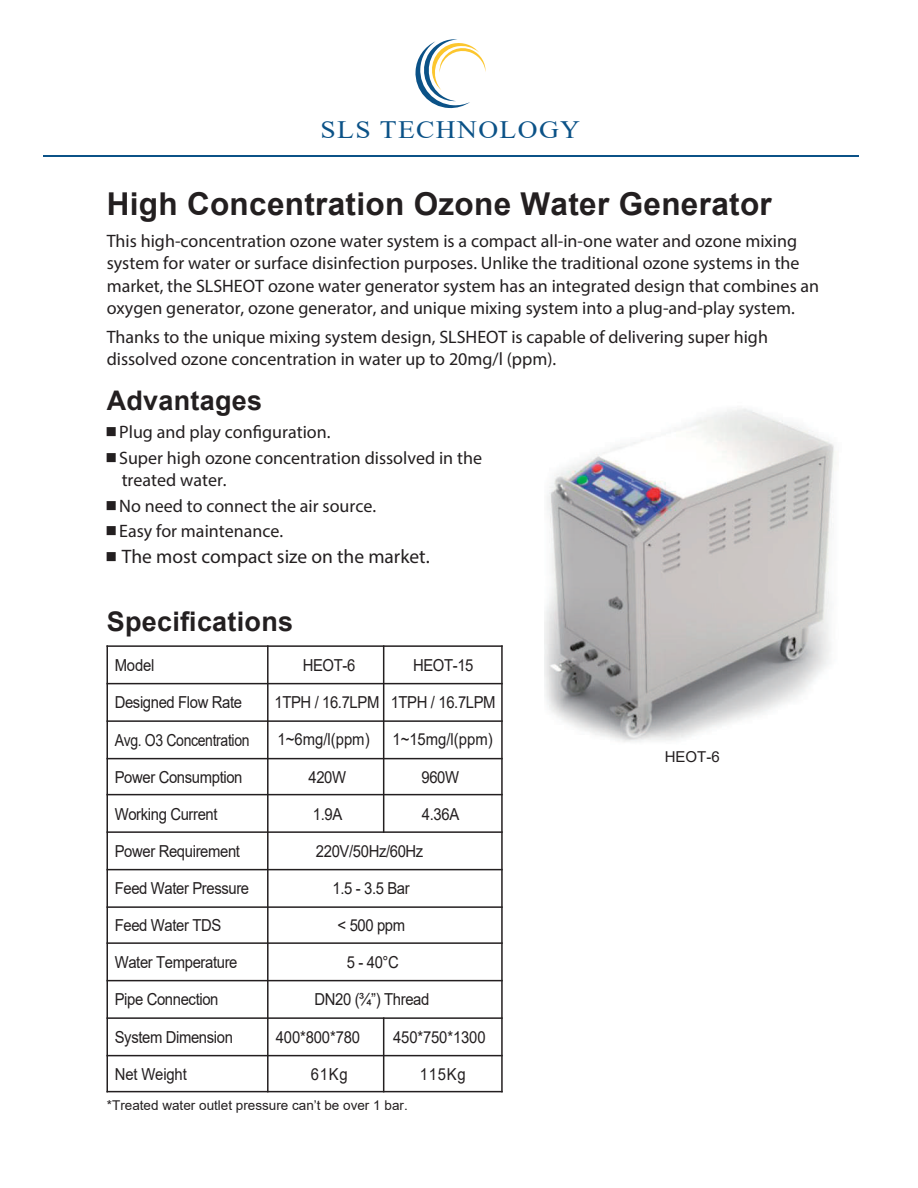
<style>
.page{position:relative;width:918px;height:1188px;background:#fff}
.page>*{position:absolute;margin:0;border:0;box-sizing:border-box;transform-origin:0 0}
.t1{font:700 31.5px "Arial";letter-spacing:.01em;color:#231f20}
.t2{font:700 27px "Arial";letter-spacing:.01em;color:#231f20}
.t3{font:25.05px "Times New Roman";letter-spacing:.05em;color:#0b5287;scale:1.1 1}
.t4{font:19.5px "Myriad Pro";color:#231f20}
.t5{font:18px/22.5px "Myriad Pro";color:#231f20}
.t6{font:16.5px "Arial";letter-spacing:-.025em;color:#231f20;scale:.9 1}
.t7{font:16.5px "Arial";letter-spacing:-.025em;color:#231f20;scale:.85 1}
.t8{font:15px "Arial";color:#231f20}
.t9{font:13.5px "Arial";color:#231f20}
</style>
<div class="page">
<hr style="left:106px;top:645px;width:2px;height:447px;background:#231f20">
<hr style="left:267px;top:645px;width:2px;height:447px;background:#231f20">
<hr style="left:383px;top:645px;width:1px;height:188px;background:#231f20">
<hr style="left:383px;top:1017px;width:1px;height:75px;background:#231f20">
<hr style="left:501px;top:645px;width:2px;height:447px;background:#231f20">
<hr style="left:106px;top:645px;width:397px;height:2px;background:#231f20">
<hr style="left:106px;top:683px;width:397px;height:1px;background:#231f20">
<hr style="left:106px;top:720px;width:397px;height:2px;background:#231f20">
<hr style="left:106px;top:758px;width:397px;height:1px;background:#231f20">
<hr style="left:106px;top:794px;width:397px;height:1px;background:#231f20">
<hr style="left:106px;top:831px;width:397px;height:2px;background:#231f20">
<hr style="left:106px;top:869px;width:397px;height:1px;background:#231f20">
<hr style="left:106px;top:906px;width:397px;height:2px;background:#231f20">
<hr style="left:106px;top:942px;width:397px;height:2px;background:#231f20">
<hr style="left:106px;top:980px;width:397px;height:1px;background:#231f20">
<hr style="left:106px;top:1017px;width:397px;height:2px;background:#231f20">
<hr style="left:106px;top:1055px;width:397px;height:1px;background:#231f20">
<hr style="left:106px;top:1091px;width:397px;height:1px;background:#231f20">
<img style="left:545px;top:408px;width:290px;height:334px">
<svg style="left:415px;top:39px;width:71px;height:69px"></svg>
<hr style="left:43px;top:155px;width:815px;height:2px;background:#0b5287">
<h3 class="t3" style="left:321px;top:112px;width:237px">SLS TECHNOLOGY</h3>
<h1 class="t1" style="left:107px;top:182px;width:667px">High Concentration Ozone Water Generator</h1>
<p class="t5" style="left:107px;top:229px;width:714px">This high-concentration ozone water system is a compact all-in-one water and ozone mixing system for water or surface disinfection purposes. Unlike the traditional ozone systems in the market, the SLSHEOT ozone water generator system has an integrated design that combines an oxygen generator, ozone generator, and unique mixing system into a plug-and-play system.</p>
<p class="t5" style="left:107px;top:325px;width:663px">Thanks to the unique mixing system design, SLSHEOT is capable of delivering super high dissolved ozone concentration in water up to 20mg/l (ppm).</p>
<h2 class="t2" style="left:107px;top:382px;width:157px">Advantages</h2>
<p class="t5" style="left:107px;top:419px;width:377px;line-height:25.5px"><sup>█</sup> Plug and play configuration.<br><sup>█</sup> Super high ozone concentration dissolved in the</p>
<p class="t5" style="left:107px;top:467px;width:271px;line-height:25.5px;text-indent:15px">treated water.<br><sup>█</sup> No need to connect the air source. <sup>█</sup> Easy for maintenance.</p>
<p class="t4" style="left:107px;top:544px;width:325px"><sup>█</sup> The most compact size on the market.</p>
<h2 class="t2" style="left:107px;top:602px;width:188px">Specifications</h2>
<p class="t6" style="left:115px;top:654px;width:46px">Model</p>
<p class="t6" style="left:303px;top:654px;width:60px">HEOT-6</p>
<p class="t6" style="left:115px;top:691px;width:143px">Designed Flow Rate</p>
<p class="t6" style="left:274px;top:691px;width:118px">1TPH / 16.7LPM</p>
<p class="t7" style="left:115px;top:728px;width:160px">Avg. O3 Concentration</p>
<p class="t6" style="left:278px;top:728px;width:104px">1~6mg/l(ppm)</p>
<p class="t6" style="left:115px;top:766px;width:143px">Power Consumption</p>
<p class="t6" style="left:309px;top:766px;width:43px">420W</p>
<p class="t6" style="left:115px;top:803px;width:116px">Working Current</p>
<p class="t6" style="left:313px;top:803px;width:34px">1.9A</p>
<p class="t6" style="left:115px;top:840px;width:141px">Power Requirement</p>
<p class="t6" style="left:316px;top:840px;width:121px">220V/50Hz/60Hz</p>
<p class="t6" style="left:115px;top:877px;width:151px">Feed Water Pressure</p>
<p class="t6" style="left:333px;top:877px;width:87px">1.5 - 3.5 Bar</p>
<p class="t6" style="left:115px;top:914px;width:120px">Feed Water TDS</p>
<p class="t6" style="left:338px;top:914px;width:77px">&lt; 500 ppm</p>
<p class="t6" style="left:115px;top:951px;width:138px">Water Temperature</p>
<p class="t6" style="left:347px;top:951px;width:59px">5 - 40°C</p>
<p class="t6" style="left:115px;top:988px;width:117px">Pipe Connection</p>
<p class="t6" style="left:315px;top:988px;width:129px">DN20 (¾”) Thread</p>
<p class="t6" style="left:115px;top:1025px;width:133px">System Dimension</p>
<p class="t6" style="left:276px;top:1025px;width:95px">400*800*780</p>
<p class="t6" style="left:393px;top:1025px;width:104px">450*750*1300</p>
<p class="t6" style="left:115px;top:1063px;width:82px">Net Weight</p>
<p class="t6" style="left:311px;top:1063px;width:43px">61Kg</p>
<p class="t6" style="left:420px;top:1063px;width:53px">115Kg</p>
<p class="t9" style="left:107px;top:1096px;width:302px">*Treated water outlet pressure can’t be over 1 bar.</p>
<p class="t6" style="left:413px;top:654px;width:69px">HEOT-15</p>
<p class="t6" style="left:391px;top:691px;width:118px">1TPH / 16.7LPM</p>
<p class="t6" style="left:392px;top:728px;width:113px">1~15mg/l(ppm)</p>
<p class="t6" style="left:421px;top:766px;width:43px">960W</p>
<p class="t6" style="left:422px;top:803px;width:43px">4.36A</p>
<p class="t8" style="left:665px;top:747px;width:57px">HEOT-6</p>
</div>
